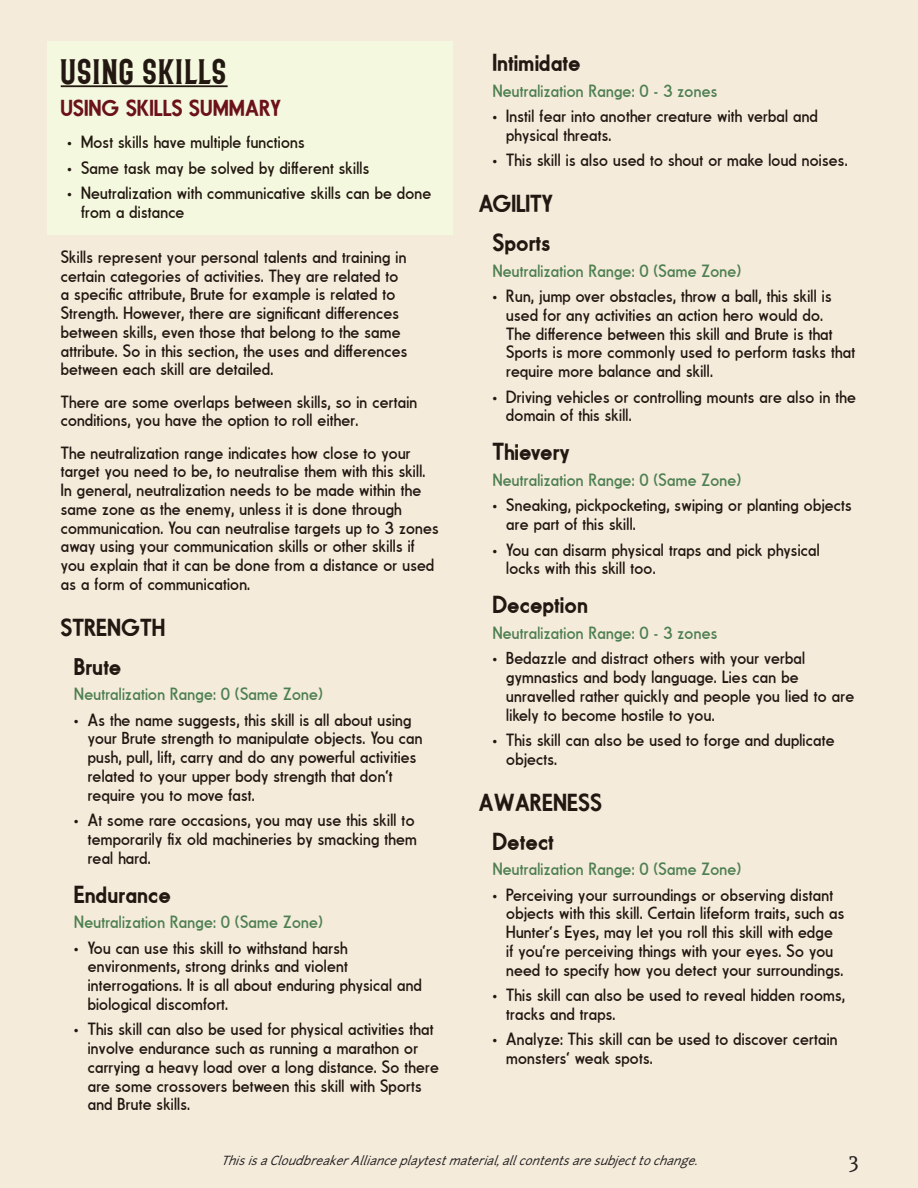
<style>
.page{position:relative;width:918px;height:1188px;background:#f4ebdb}
.page>*{position:absolute;margin:0;border:0;box-sizing:border-box;transform-origin:0 0}
.SUBTITLE{font:36px "Bonard";letter-spacing:.02em;color:#231811}
.SUBTITLE-2{font:24px "Fundamental Brigade Schwer";letter-spacing:.015em;color:#231811}
.Normal_paragraph{font:22.5px "Fundamental Brigade Schwer";letter-spacing:.015em;color:#6b111a}
.t1{font:21px "Andada";color:#231f20}
.SUBTITLE-3{font:17.25px/18.8px "Fundamental Brigade";letter-spacing:.015em;color:#231811}
.SUBTITLE-4{font:17.25px "Fundamental Brigade";letter-spacing:.015em;color:#4d7f50}
.t2{font:italic 12px "Junction";color:#231f20}
</style>
<div class="page">
<div style="left:47px;top:41px;width:406px;height:193px;background:#f4f8df"></div>
<hr style="left:61px;top:85px;width:167px;height:2px;background:#231811">
<p class="SUBTITLE" style="left:61px;top:54px;width:168px">USING SKILLS</p>
<p class="Normal_paragraph" style="left:61px;top:94px;width:222px">USING SKILLS SUMMARY</p>
<p class="SUBTITLE-3" style="left:68px;top:133px;width:239px">• Most skills have multiple functions</p>
<p class="SUBTITLE-3" style="left:68px;top:158px;width:303px">• Same task may be solved by different skills</p>
<p class="SUBTITLE-3" style="left:81px;top:184px;width:352px;text-indent:-14px">• Neutralization with communicative skills can be done from a distance</p>
<p class="SUBTITLE-3" style="left:61px;top:247px;width:348px">Skills represent your personal talents and training in certain categories of activities. They are related to a specific attribute, Brute for example is related to Strength. However, there are significant differences between skills, even those that belong to the same attribute. So in this section, the uses and differences between each skill are detailed.</p>
<p class="SUBTITLE-3" style="left:61px;top:392px;width:358px">There are some overlaps between skills, so in certain conditions, you have the option to roll either.</p>
<p class="SUBTITLE-3" style="left:61px;top:443px;width:380px">The neutralization range indicates how close to your target you need to be, to neutralise them with this skill.<br>In general, neutralization needs to be made within the same zone as the enemy, unless it is done through communication. You can neutralise targets up to 3 zones away using your communication skills or other skills if you explain that it can be done from a distance or used as a form of communication.</p>
<p class="SUBTITLE-2" style="left:61px;top:613px;width:106px">STRENGTH</p>
<p class="SUBTITLE-2" style="left:74px;top:652px;width:49px">Brute</p>
<p class="SUBTITLE-4" style="left:74px;top:684px;width:250px">Neutralization Range: 0 (Same Zone)</p>
<p class="SUBTITLE-3" style="left:88px;top:710px;width:336px;text-indent:-14px">• As the name suggests, this skill is all about using your Brute strength to manipulate objects. You can push, pull, lift, carry and do any powerful activities related to your upper body strength that don’t require you to move fast.</p>
<p class="SUBTITLE-3" style="left:88px;top:811px;width:331px;text-indent:-14px">• At some rare occasions, you may use this skill to temporarily fix old machineries by smacking them real hard.</p>
<p class="SUBTITLE-2" style="left:74px;top:880px;width:98px">Endurance</p>
<p class="SUBTITLE-4" style="left:74px;top:912px;width:250px">Neutralization Range: 0 (Same Zone)</p>
<p class="SUBTITLE-3" style="left:88px;top:938px;width:335px;text-indent:-14px">• You can use this skill to withstand harsh environments, strong drinks and violent interrogations. It is all about enduring physical and biological discomfort.</p>
<p class="SUBTITLE-3" style="left:88px;top:1020px;width:353px;text-indent:-14px">• This skill can also be used for physical activities that involve endurance such as running a marathon or carrying a heavy load over a long distance. So there are some crossovers between this skill with Sports and Brute skills.</p>
<p class="SUBTITLE-2" style="left:493px;top:48px;width:89px">Intimidate</p>
<p class="SUBTITLE-4" style="left:493px;top:80px;width:226px">Neutralization Range: 0 - 3 zones</p>
<p class="SUBTITLE-3" style="left:506px;top:107px;width:313px;text-indent:-14px">• Instil fear into another creature with verbal and physical threats.</p>
<p class="SUBTITLE-3" style="left:493px;top:151px;width:356px">• This skill is also used to shout or make loud noises.</p>
<p class="SUBTITLE-2" style="left:479px;top:189px;width:75px">AGILITY</p>
<p class="SUBTITLE-2" style="left:493px;top:228px;width:59px">Sports</p>
<p class="SUBTITLE-4" style="left:493px;top:260px;width:250px">Neutralization Range: 0 (Same Zone)</p>
<p class="SUBTITLE-3" style="left:506px;top:287px;width:350px;text-indent:-14px">• Run, jump over obstacles, throw a ball, this skill is used for any activities an action hero would do.<br>The difference between this skill and Brute is that Sports is more commonly used to perform tasks that require more balance and skill.</p>
<p class="SUBTITLE-3" style="left:506px;top:387px;width:351px;text-indent:-14px">• Driving vehicles or controlling mounts are also in the domain of this skill.</p>
<p class="SUBTITLE-2" style="left:493px;top:438px;width:79px">Thievery</p>
<p class="SUBTITLE-4" style="left:493px;top:470px;width:250px">Neutralization Range: 0 (Same Zone)</p>
<p class="SUBTITLE-3" style="left:506px;top:496px;width:347px;text-indent:-14px">• Sneaking, pickpocketing, swiping or planting objects are part of this skill.</p>
<p class="SUBTITLE-3" style="left:506px;top:540px;width:315px;text-indent:-14px">• You can disarm physical traps and pick physical locks with this skill too.</p>
<p class="SUBTITLE-2" style="left:493px;top:591px;width:97px">Deception</p>
<p class="SUBTITLE-4" style="left:493px;top:623px;width:226px">Neutralization Range: 0 - 3 zones</p>
<p class="SUBTITLE-3" style="left:506px;top:649px;width:349px;text-indent:-14px">• Bedazzle and distract others with your verbal gymnastics and body language. Lies can be unravelled rather quickly and people you lied to are likely to become hostile to you.</p>
<p class="SUBTITLE-3" style="left:506px;top:731px;width:330px;text-indent:-14px">• This skill can also be used to forge and duplicate objects.</p>
<p class="SUBTITLE-2" style="left:479px;top:788px;width:124px">AWARENESS</p>
<p class="SUBTITLE-2" style="left:493px;top:827px;width:62px">Detect</p>
<p class="SUBTITLE-4" style="left:493px;top:859px;width:250px">Neutralization Range: 0 (Same Zone)</p>
<p class="SUBTITLE-3" style="left:506px;top:885px;width:339px;text-indent:-14px">• Perceiving your surroundings or observing distant objects with this skill. Certain lifeform traits, such as Hunter’s Eyes, may let you roll this skill with edge if you’re perceiving things with your eyes. So you need to specify how you detect your surroundings.</p>
<p class="SUBTITLE-3" style="left:506px;top:986px;width:340px;text-indent:-14px">• This skill can also be used to reveal hidden rooms, tracks and traps.</p>
<p class="SUBTITLE-3" style="left:506px;top:1030px;width:333px;text-indent:-14px">• Analyze: This skill can be used to discover certain monsters’ weak spots.</p>
<p class="t2" style="left:221px;top:1153px;width:483px">ThisisaCloudbreakerAllianceplaytestmaterial,allcontentsaresubjecttochange.</p>
<p class="t1" style="left:848px;top:1150px;width:13px">3</p>
</div>
